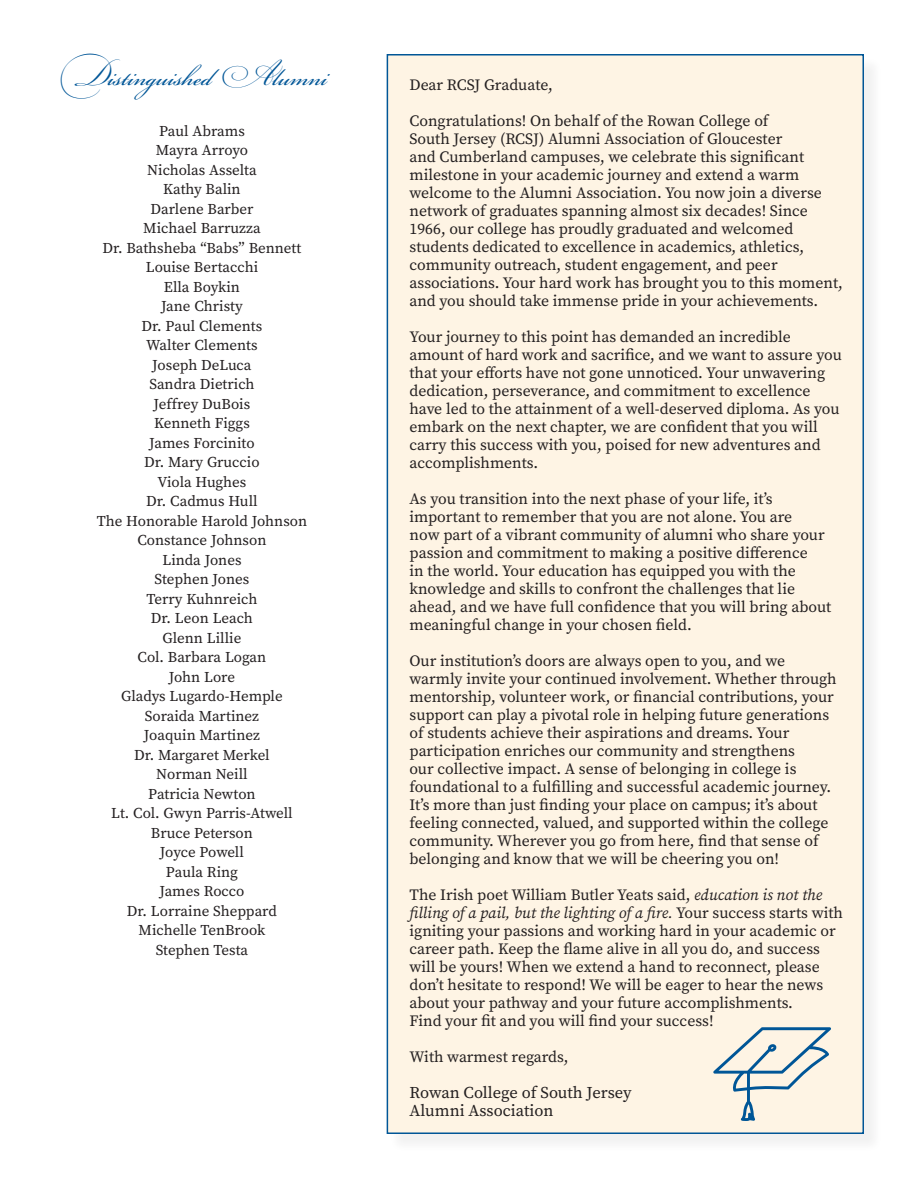
<style>
.page{position:relative;width:918px;height:1188px;background:#fff}
.page>*{position:absolute;margin:0;border:0;box-sizing:border-box;transform-origin:0 0}
.subhead{font:36px "Bickham Script Pro 3";color:#005697}
.t1{font:16.5px "Source Serif Pro";color:#231f20}
.t2{font:15.75px/18px "Source Serif Pro";color:#231f20}
.RCSJ_Call_Out_Boxes_text{font:15px "Source Serif Pro";color:#231f20}
.s1{font-style:italic}
</style>
<div class="page">
<div style="left:389px;top:56px;width:494px;height:1096px;background:#f3f3f3"></div>
<div style="left:387px;top:54px;width:477px;height:1080px;background:#fef4e4;border:2px solid #005697"></div>
<svg style="left:713px;top:1027px;width:118px;height:94px"></svg>
<p class="subhead" style="left:54px;top:51px;width:274px">Distinguished Alumni</p>
<p class="RCSJ_Call_Out_Boxes_text" style="left:159px;top:121px;width:87px">Paul Abrams</p>
<p class="RCSJ_Call_Out_Boxes_text" style="left:156px;top:140px;width:94px">Mayra Arroyo</p>
<p class="RCSJ_Call_Out_Boxes_text" style="left:147px;top:160px;width:111px">Nicholas Asselta</p>
<p class="RCSJ_Call_Out_Boxes_text" style="left:163px;top:179px;width:79px">Kathy Balin</p>
<p class="RCSJ_Call_Out_Boxes_text" style="left:151px;top:199px;width:104px">Darlene Barber</p>
<p class="RCSJ_Call_Out_Boxes_text" style="left:143px;top:218px;width:119px">Michael Barruzza</p>
<p class="RCSJ_Call_Out_Boxes_text" style="left:102px;top:238px;width:201px">Dr. Bathsheba “Babs” Bennett</p>
<p class="RCSJ_Call_Out_Boxes_text" style="left:146px;top:257px;width:114px">Louise Bertacchi</p>
<p class="RCSJ_Call_Out_Boxes_text" style="left:164px;top:277px;width:77px">Ella Boykin</p>
<p class="RCSJ_Call_Out_Boxes_text" style="left:161px;top:296px;width:83px">Jane Christy</p>
<p class="RCSJ_Call_Out_Boxes_text" style="left:142px;top:316px;width:122px">Dr. Paul Clements</p>
<p class="RCSJ_Call_Out_Boxes_text" style="left:146px;top:335px;width:113px">Walter Clements</p>
<p class="RCSJ_Call_Out_Boxes_text" style="left:152px;top:355px;width:101px">Joseph DeLuca</p>
<p class="RCSJ_Call_Out_Boxes_text" style="left:149px;top:374px;width:107px">Sandra Dietrich</p>
<p class="RCSJ_Call_Out_Boxes_text" style="left:154px;top:394px;width:98px">Jeffrey DuBois</p>
<p class="RCSJ_Call_Out_Boxes_text" style="left:154px;top:413px;width:97px">Kenneth Figgs</p>
<p class="RCSJ_Call_Out_Boxes_text" style="left:149px;top:433px;width:107px">James Forcinito</p>
<p class="RCSJ_Call_Out_Boxes_text" style="left:144px;top:452px;width:117px">Dr. Mary Gruccio</p>
<p class="RCSJ_Call_Out_Boxes_text" style="left:157px;top:472px;width:90px">Viola Hughes</p>
<p class="RCSJ_Call_Out_Boxes_text" style="left:146px;top:491px;width:113px">Dr. Cadmus Hull</p>
<p class="RCSJ_Call_Out_Boxes_text" style="left:97px;top:511px;width:212px">The Honorable Harold Johnson</p>
<p class="RCSJ_Call_Out_Boxes_text" style="left:137px;top:530px;width:130px">Constance Johnson</p>
<p class="RCSJ_Call_Out_Boxes_text" style="left:162px;top:550px;width:81px">Linda Jones</p>
<p class="RCSJ_Call_Out_Boxes_text" style="left:155px;top:569px;width:96px">Stephen Jones</p>
<p class="RCSJ_Call_Out_Boxes_text" style="left:146px;top:589px;width:113px">Terry Kuhnreich</p>
<p class="RCSJ_Call_Out_Boxes_text" style="left:151px;top:608px;width:103px">Dr. Leon Leach</p>
<p class="RCSJ_Call_Out_Boxes_text" style="left:163px;top:628px;width:80px">Glenn Lillie</p>
<p class="RCSJ_Call_Out_Boxes_text" style="left:138px;top:647px;width:130px">Col. Barbara Logan</p>
<p class="RCSJ_Call_Out_Boxes_text" style="left:169px;top:667px;width:68px">John Lore</p>
<p class="RCSJ_Call_Out_Boxes_text" style="left:121px;top:686px;width:163px">Gladys Lugardo-Hemple</p>
<p class="RCSJ_Call_Out_Boxes_text" style="left:145px;top:706px;width:116px">Soraida Martinez</p>
<p class="RCSJ_Call_Out_Boxes_text" style="left:144px;top:725px;width:118px">Joaquin Martinez</p>
<p class="RCSJ_Call_Out_Boxes_text" style="left:134px;top:745px;width:137px">Dr. Margaret Merkel</p>
<p class="RCSJ_Call_Out_Boxes_text" style="left:156px;top:764px;width:93px">Norman Neill</p>
<p class="RCSJ_Call_Out_Boxes_text" style="left:148px;top:784px;width:109px">Patricia Newton</p>
<p class="RCSJ_Call_Out_Boxes_text" style="left:111px;top:803px;width:183px">Lt. Col. Gwyn Parris-Atwell</p>
<p class="RCSJ_Call_Out_Boxes_text" style="left:151px;top:823px;width:103px">Bruce Peterson</p>
<p class="RCSJ_Call_Out_Boxes_text" style="left:160px;top:842px;width:85px">Joyce Powell</p>
<p class="RCSJ_Call_Out_Boxes_text" style="left:166px;top:862px;width:74px">Paula Ring</p>
<p class="RCSJ_Call_Out_Boxes_text" style="left:159px;top:881px;width:87px">James Rocco</p>
<p class="RCSJ_Call_Out_Boxes_text" style="left:127px;top:901px;width:151px">Dr. Lorraine Sheppard</p>
<p class="RCSJ_Call_Out_Boxes_text" style="left:139px;top:920px;width:128px">Michelle TenBrook</p>
<p class="RCSJ_Call_Out_Boxes_text" style="left:156px;top:940px;width:94px">Stephen Testa</p>
<p class="t2" style="left:410px;top:76px;width:145px">Dear RCSJ Graduate,</p>
<p class="t2" style="left:410px;top:112px;width:435px">Congratulations! On behalf of the Rowan College of<br>South Jersey (RCSJ) Alumni Association of Gloucester<br>and Cumberland campuses, we celebrate this significant milestone in your academic journey and extend a warm welcome to the Alumni Association. You now join a diverse network of graduates spanning almost six decades! Since 1966, our college has proudly graduated and welcomed students dedicated to excellence in academics, athletics, community outreach, student engagement, and peer associations. Your hard work has brought you to this moment, and you should take immense pride in your achievements.</p>
<p class="t2" style="left:410px;top:328px;width:434px">Your journey to this point has demanded an incredible amount of hard work and sacrifice, and we want to assure you that your efforts have not gone unnoticed. Your unwavering dedication, perseverance, and commitment to excellence have led to the attainment of a well-deserved diploma. As you embark on the next chapter, we are confident that you will carry this success with you, poised for new adventures and accomplishments.</p>
<p class="t2" style="left:410px;top:490px;width:423px">As you transition into the next phase of your life, it’s important to remember that you are not alone. You are<br>now part of a vibrant community of alumni who share your passion and commitment to making a positive difference<br>in the world. Your education has equipped you with the knowledge and skills to confront the challenges that lie ahead, and we have full confidence that you will bring about meaningful change in your chosen field.</p>
<p class="t2" style="left:410px;top:652px;width:429px">Our institution’s doors are always open to you, and we warmly invite your continued involvement. Whether through mentorship, volunteer work, or financial contributions, your support can play a pivotal role in helping future generations of students achieve their aspirations and dreams. Your participation enriches our community and strengthens<br>our collective impact. A sense of belonging in college is foundational to a fulfilling and successful academic journey.<br>It’s more than just finding your place on campus; it’s about feeling connected, valued, and supported within the college community. Wherever you go from here, find that sense of belonging and know that we will be cheering you on!</p>
<p class="t2" style="left:410px;top:886px;width:435px">The Irish poet William Butler Yeats said, <span class="s1">education is not the filling of a pail, but the lighting of a fire.</span> Your success starts with igniting your passions and working hard in your academic or career path. Keep the flame alive in all you do, and success will be yours! When we extend a hand to reconnect, please don’t hesitate to respond! We will be eager to hear the news about your pathway and your future accomplishments.<br>Find your fit and you will find your success!</p>
<p class="t2" style="left:410px;top:1048px;width:160px">With warmest regards,</p>
<p class="t1" style="left:410px;top:1081px;width:224px">Rowan College of South Jersey</p>
<p class="t1" style="left:410px;top:1099px;width:145px">Alumni Association</p>
</div>
